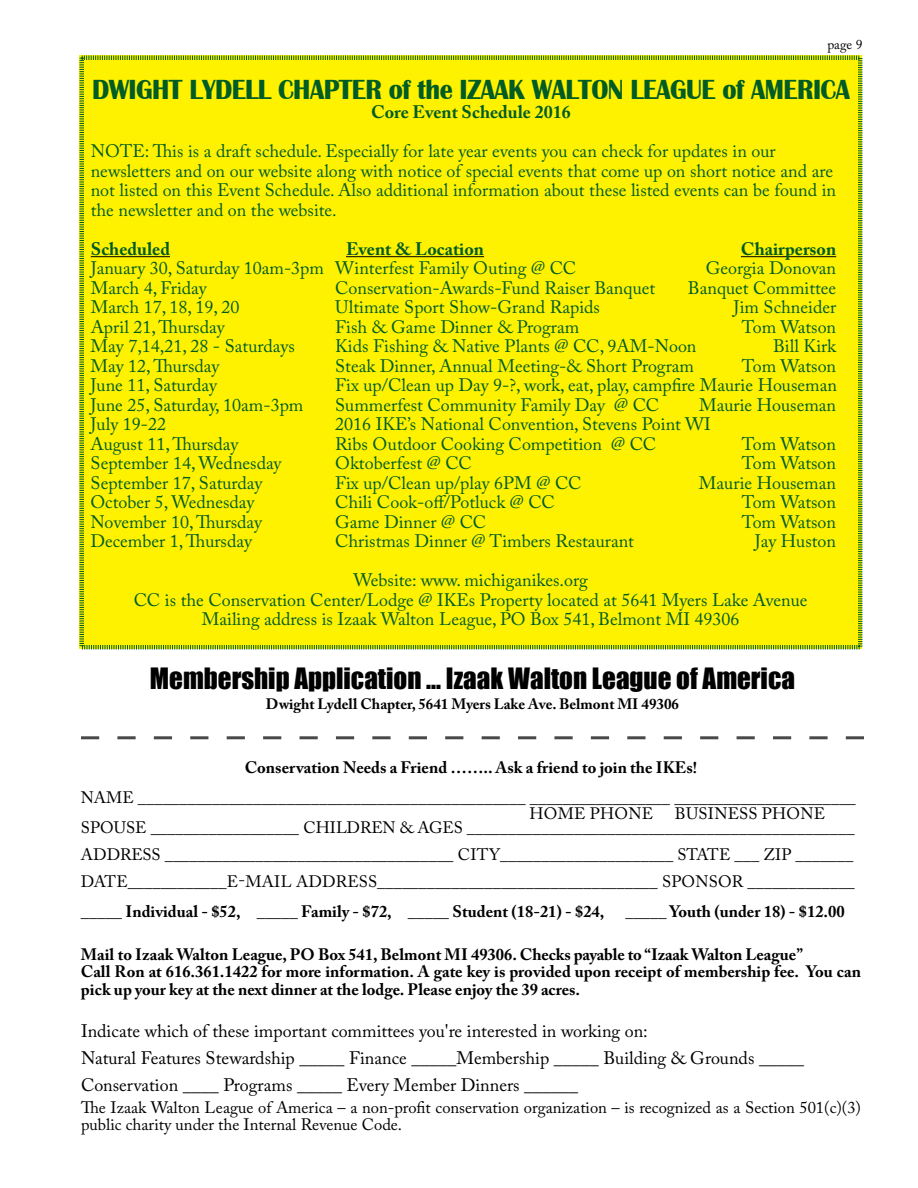
<style>
.page{position:relative;width:918px;height:1188px;background:#fff}
.page>*{position:absolute;margin:0;border:0;box-sizing:border-box;transform-origin:0 0}
.t1{font:700 28.5px "Britannic";letter-spacing:-.02em;color:#005c24;scale:.92 1}
.t2{font:27px "Impact";color:#000}
.t3{font:18px/19.5px "Adobe Caslon Pro";color:#005c24}
.t4{font:18px/27px "Adobe Caslon Pro";color:#000}
.t5{font:700 18px "Adobe Caslon Pro";color:#005c24}
.t6{font:16.5px/16.5px "Adobe Caslon Pro";color:#000}
.t7{font:700 16.5px/17.2px "Adobe Caslon Pro";color:#000}
.t8{font:700 15px "Adobe Caslon Pro";color:#000}
.t9{font:13.5px "Adobe Caslon Pro";color:#000}
</style>
<div class="page">
<svg style="left:81px;top:736px;width:783px;height:3px"></svg>
<div style="left:79px;top:55px;width:784px;height:595px;background:#fff200"></div>
<p class="t9" style="left:827px;top:37px;width:37px">page 9</p>
<h1 class="t1" style="left:92px;top:73px;width:825px">DWIGHT LYDELL CHAPTER of the IZAAK WALTON LEAGUE of AMERICA</h1>
<p class="t5" style="left:371px;top:102px;width:201px">Core Event Schedule 2016</p>
<p class="t3" style="left:91px;top:141px;width:747px">NOTE: This is a draft schedule. Especially for late year events you can check for updates in our newsletters and on our website along with notice of special events that come up on short notice and are not listed on this Event Schedule. Also additional information about these listed events can be found in the newsletter and on the website.</p>
<p class="t5" style="left:91px;top:238px;width:81px">Scheduled</p>
<p class="t5" style="left:346px;top:238px;width:140px">Event &amp; Location</p>
<p class="t5" style="left:741px;top:238px;width:97px">Chairperson</p>
<p class="t3" style="left:91px;top:258px;width:487px">January 30, Saturday 10am-3pm Winterfest Family Outing @ CC</p>
<p class="t3" style="left:706px;top:258px;width:132px">Georgia Donovan</p>
<p class="t3" style="left:91px;top:278px;width:118px">March 4, Friday</p>
<p class="t3" style="left:335px;top:278px;width:322px">Conservation-Awards-Fund Raiser Banquet</p>
<p class="t3" style="left:688px;top:278px;width:150px">Banquet Committee</p>
<p class="t3" style="left:91px;top:297px;width:150px">March 17, 18, 19, 20</p>
<p class="t3" style="left:335px;top:297px;width:266px">Ultimate Sport Show-Grand Rapids</p>
<p class="t3" style="left:733px;top:297px;width:104px">Jim Schneider</p>
<p class="t3" style="left:91px;top:317px;width:135px">April 21, Thursday</p>
<p class="t3" style="left:335px;top:317px;width:246px">Fish &amp; Game Dinner &amp; Program</p>
<p class="t3" style="left:742px;top:317px;width:96px">Tom Watson</p>
<p class="t3" style="left:91px;top:336px;width:206px">May 7,14,21, 28 - Saturdays</p>
<p class="t3" style="left:335px;top:336px;width:363px">Kids Fishing &amp; Native Plants @ CC, 9AM-Noon</p>
<p class="t3" style="left:773px;top:336px;width:65px">Bill Kirk</p>
<p class="t3" style="left:91px;top:356px;width:130px">May 12, Thursday</p>
<p class="t3" style="left:335px;top:356px;width:361px">Steak Dinner, Annual Meeting-&amp; Short Program</p>
<p class="t3" style="left:742px;top:356px;width:96px">Tom Watson</p>
<p class="t3" style="left:91px;top:375px;width:128px">June 11, Saturday</p>
<p class="t3" style="left:335px;top:375px;width:503px">Fix up/Clean up Day 9-?, work, eat, play, campfire Maurie Houseman</p>
<p class="t3" style="left:91px;top:395px;width:214px">June 25, Saturday, 10am-3pm</p>
<p class="t3" style="left:335px;top:395px;width:326px">Summerfest Community Family Day @ CC</p>
<p class="t3" style="left:699px;top:395px;width:139px">Maurie Houseman</p>
<p class="t3" style="left:91px;top:414px;width:77px">July 19-22</p>
<p class="t3" style="left:335px;top:414px;width:377px">2016 IKE’s National Convention, Stevens Point WI</p>
<p class="t3" style="left:91px;top:434px;width:149px">August 11, Thursday</p>
<p class="t3" style="left:335px;top:434px;width:323px">Ribs Outdoor Cooking Competition @ CC</p>
<p class="t3" style="left:742px;top:434px;width:96px">Tom Watson</p>
<p class="t3" style="left:91px;top:453px;width:192px">September 14, Wednesday</p>
<p class="t3" style="left:335px;top:453px;width:138px">Oktoberfest @ CC</p>
<p class="t3" style="left:742px;top:453px;width:96px">Tom Watson</p>
<p class="t3" style="left:91px;top:473px;width:173px">September 17, Saturday</p>
<p class="t3" style="left:335px;top:473px;width:248px">Fix up/Clean up/play 6PM @ CC</p>
<p class="t3" style="left:699px;top:473px;width:139px">Maurie Houseman</p>
<p class="t3" style="left:91px;top:492px;width:165px">October 5, Wednesday</p>
<p class="t3" style="left:335px;top:492px;width:222px">Chili Cook-off/Potluck @ CC</p>
<p class="t3" style="left:742px;top:492px;width:96px">Tom Watson</p>
<p class="t3" style="left:91px;top:512px;width:173px">November 10, Thursday</p>
<p class="t3" style="left:335px;top:512px;width:153px">Game Dinner @ CC</p>
<p class="t3" style="left:742px;top:512px;width:96px">Tom Watson</p>
<p class="t3" style="left:91px;top:531px;width:163px">December 1, Thursday</p>
<p class="t3" style="left:335px;top:531px;width:301px">Christmas Dinner @ Timbers Restaurant</p>
<p class="t3" style="left:755px;top:531px;width:83px">Jay Huston</p>
<p class="t3" style="left:134px;top:570px;width:675px;text-align:center">Website: www. michiganikes.org<br>CC is the Conservation Center/Lodge @ IKEs Property located at 5641 Myers Lake Avenue<br>Mailing address is Izaak Walton League, PO Box 541, Belmont MI 49306</p>
<h2 class="t2" style="left:150px;top:658px;width:647px">Membership Application … Izaak Walton League of America</h2>
<p class="t8" style="left:266px;top:695px;width:415px">Dwight Lydell Chapter, 5641 Myers Lake Ave. Belmont MI 49306</p>
<p class="t7" style="left:245px;top:758px;width:454px">Conservation Needs a Friend …….. Ask a friend to join the IKEs!</p>
<p class="t6" style="left:530px;top:789px;width:328px;text-indent:-449px">NAME _______________________________________________ _________________ ______________________<br>Home</p>
<p class="t6" style="left:81px;top:807px;width:775px;line-height:13.5px;text-indent:681px">Phone<br>SPOUSE __________________ CHILDREN &amp; AGES _______________________________________________</p>
<p class="t6" style="left:81px;top:840px;width:774px;line-height:27px">ADDRESS ___________________________________ City_____________________ STATE ___ ZIP _______<br>DATE____________e -mail</p>
<p class="t6" style="left:590px;top:805px;width:25px">Phone</p>
<p class="t6" style="left:675px;top:805px;width:23px">Business</p>
<p class="t6" style="left:296px;top:873px;width:13px">address</p>
<p class="t6" style="left:377px;top:873px;width:308px">__________________________________ Sponsor</p>
<p class="t6" style="left:748px;top:873px;width:109px">_____________</p>
<p class="t7" style="left:81px;top:902px;width:525px">_____ Individual - $52, _____ Family - $72, _____ Student (18-21) - $24,</p>
<p class="t7" style="left:625px;top:902px;width:221px">_____ Youth (under 18) - $12.00</p>
<p class="t7" style="left:81px;top:946px;width:782px">Mail to Izaak Walton League, PO Box 541, Belmont MI 49306. Checks payable to “Izaak Walton League”<br>Call Ron at 616.361.1422 for more information. A gate key is provided upon receipt of membership fee. You can pick up your key at the next dinner at the lodge. Please enjoy the 39 acres.</p>
<p class="t4" style="left:81px;top:1018px;width:725px">Indicate which of these important committees you're interested in working on:<br>Natural Features Stewardship _____ Finance _____Membership _____ Building &amp; Grounds _____<br>Conservation ____ Programs _____ Every Member Dinners ______</p>
<p class="t6" style="left:81px;top:1099px;width:782px;line-height:17.2px">The Izaak Walton League of America – a non-profit conservation organization – is recognized as a Section 501(c)(3) public charity under the Internal Revenue Code.</p>
</div>
